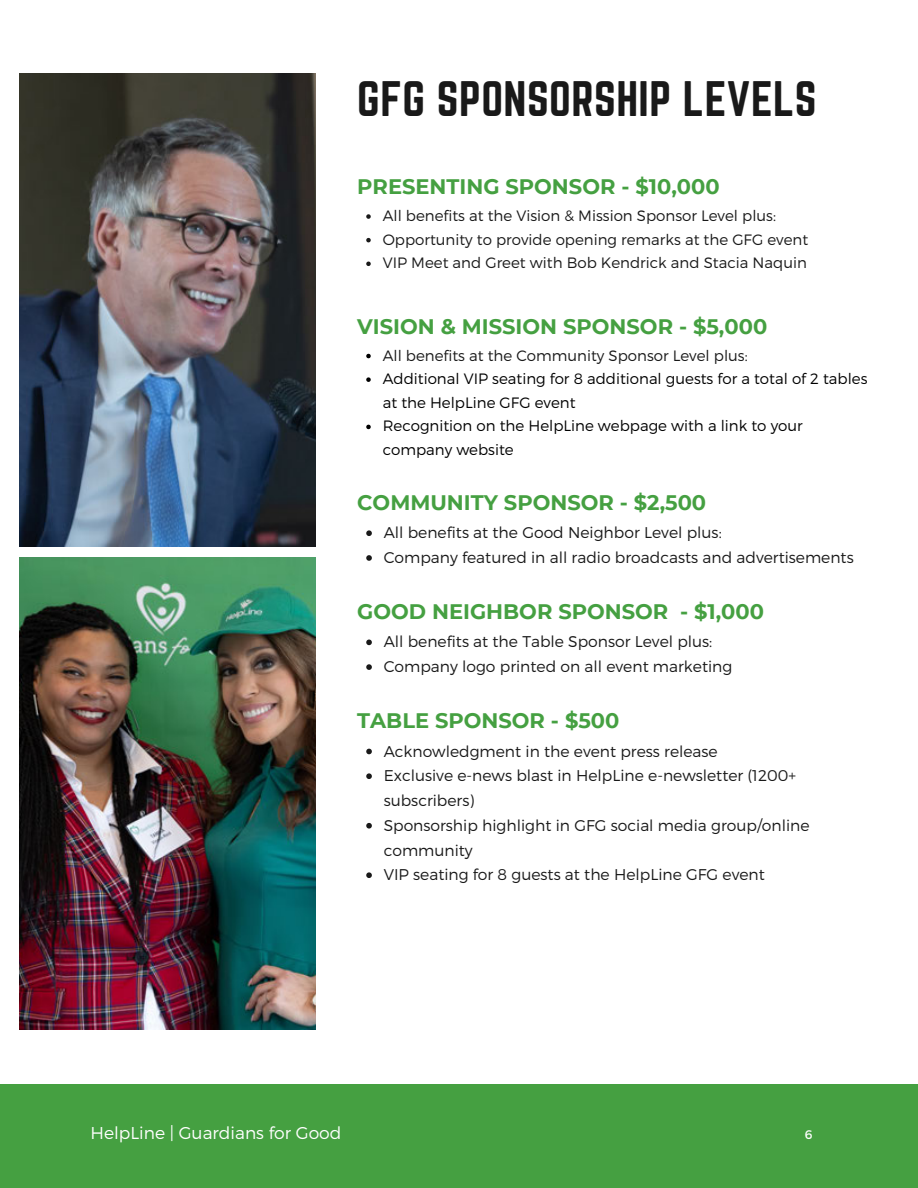
<style>
.page{position:relative;width:918px;height:1188px;background:#fff}
.page>*{position:absolute;margin:0;border:0;box-sizing:border-box;transform-origin:0 0}
.t1{font:43.65px "Norwester";letter-spacing:.01em;color:#191919}
.t2{font:700 21px "Montserrat";color:#45a041}
.t3{font:300 17.1px "Montserrat";color:#fff}
.t4{font:300 15.6px/24.8px "Montserrat";color:#191919}
.t5{font:300 15px/23.7px "Montserrat";color:#191919}
.t6{font:300 15px/23.5px "Montserrat";color:#000}
.t7{font:12.45px "Montserrat";color:#fff}
</style>
<div class="page">
<div style="left:0;top:1085px;width:918px;height:103px;background:#45a041"></div>
<svg style="left:366px;top:214px;width:5px;height:5px"></svg>
<svg style="left:366px;top:238px;width:5px;height:4px"></svg>
<svg style="left:366px;top:262px;width:5px;height:4px"></svg>
<svg style="left:366px;top:354px;width:5px;height:4px"></svg>
<svg style="left:366px;top:377px;width:5px;height:5px"></svg>
<svg style="left:366px;top:425px;width:5px;height:4px"></svg>
<svg style="left:366px;top:530px;width:6px;height:6px"></svg>
<svg style="left:366px;top:555px;width:6px;height:6px"></svg>
<svg style="left:366px;top:640px;width:6px;height:5px"></svg>
<svg style="left:366px;top:664px;width:6px;height:6px"></svg>
<svg style="left:366px;top:749px;width:6px;height:5px"></svg>
<svg style="left:366px;top:773px;width:6px;height:6px"></svg>
<svg style="left:366px;top:823px;width:6px;height:6px"></svg>
<svg style="left:366px;top:872px;width:6px;height:6px"></svg>
<img style="left:20px;top:73px;width:296px;height:474px">
<img style="left:20px;top:557px;width:296px;height:473px">
<h1 class="t1" style="left:357px;top:73px;width:461px">GFG SPONSORSHIP LEVELS</h1>
<h2 class="t2" style="left:357px;top:174px;width:364px">PRESENTING SPONSOR - $10,000</h2>
<p class="t5" style="left:383px;top:203px;width:427px">All benefits at the Vision &amp; Mission Sponsor Level plus:<br>Opportunity to provide opening remarks at the GFG event<br>VIP Meet and Greet with Bob Kendrick and Stacia Naquin</p>
<h2 class="t2" style="left:357px;top:313px;width:412px">VISION &amp; MISSION SPONSOR - $5,000</h2>
<p class="t5" style="left:383px;top:343px;width:366px">All benefits at the Community Sponsor Level plus:</p>
<p class="t6" style="left:383px;top:366px;width:486px">Additional VIP seating for 8 additional guests for a total of 2 tables at the HelpLine GFG event<br>Recognition on the HelpLine webpage with a link to your company website</p>
<h2 class="t2" style="left:357px;top:490px;width:350px">COMMUNITY SPONSOR - $2,500</h2>
<p class="t4" style="left:384px;top:520px;width:472px">All benefits at the Good Neighbor Level plus:<br>Company featured in all radio broadcasts and advertisements</p>
<h2 class="t2" style="left:357px;top:599px;width:408px">GOOD NEIGHBOR SPONSOR - $1,000</h2>
<p class="t4" style="left:384px;top:629px;width:350px">All benefits at the Table Sponsor Level plus:<br>Company logo printed on all event marketing</p>
<h2 class="t2" style="left:357px;top:708px;width:264px">TABLE SPONSOR - $500</h2>
<p class="t4" style="left:384px;top:738px;width:427px">Acknowledgment in the event press release<br>Exclusive e-news blast in HelpLine e-newsletter (1200+ subscribers)<br>Sponsorship highlight in GFG social media group/online community<br>VIP seating for 8 guests at the HelpLine GFG event</p>
<p class="t3" style="left:90px;top:1122px;width:253px">HelpLine | Guardians for Good</p>
<p class="t7" style="left:805px;top:1126px;width:9px">6</p>
</div>
